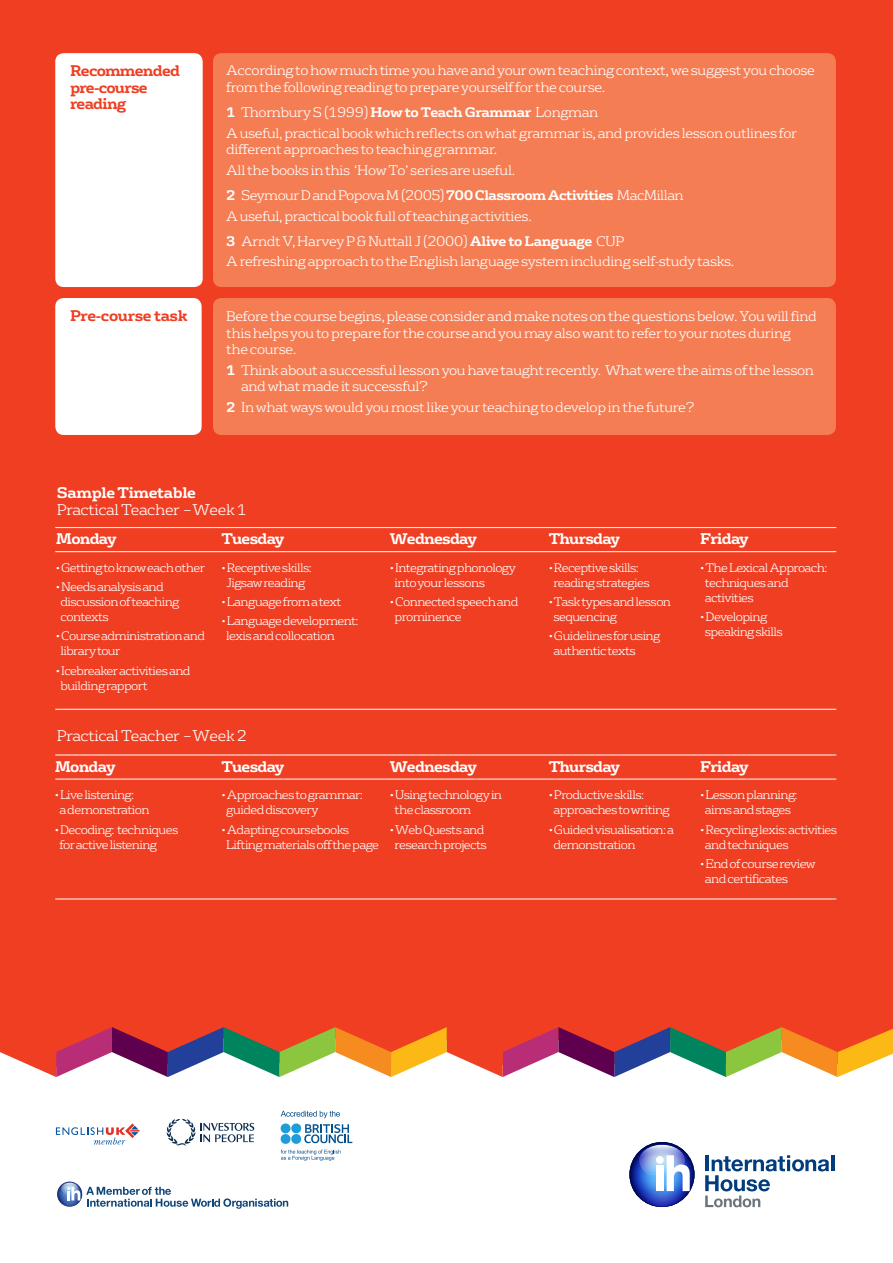
<style>
.page{position:relative;width:893px;height:1263px;background:#fff}
.page>*{position:absolute;margin:0;border:0;box-sizing:border-box;transform-origin:0 0}
.t1{font:700 15px "FS Rufus";letter-spacing:-.05em;color:#fff}
.t2{font:300 15px "FS Rufus";letter-spacing:-.025em;color:#fff}
.t3{font:700 15px/16.5px "FS Rufus";letter-spacing:-.05em;color:#ef3e22}
.t4{font:700 15px "FS Rufus";letter-spacing:-.025em;color:#fff}
.t5{font:700 15px "FS Rufus";letter-spacing:-.025em;color:#ef3e22}
.t6{font:300 13.5px/16.5px "FS Rufus";letter-spacing:-.025em;color:#fff}
.t7{font:300 12px/15px "FS Rufus";letter-spacing:-.05em;color:#fff}
.s1{font-weight:700}
</style>
<div class="page">
<div style="left:0;top:0;width:893px;height:1027px;background:#ef3e22"></div>
<svg style="left:0;top:1027px;width:893px;height:50px"></svg>
<svg style="left:56px;top:1123px;width:84px;height:22px"></svg>
<svg style="left:167px;top:1119px;width:87px;height:27px"></svg>
<svg style="left:281px;top:1111px;width:71px;height:33px"></svg>
<svg style="left:281px;top:1150px;width:60px;height:11px"></svg>
<svg style="left:57px;top:1182px;width:231px;height:27px"></svg>
<hr style="left:55px;top:527px;width:781px;height:1px;background:#fff">
<hr style="left:55px;top:755px;width:781px;height:1px;background:#fff">
<hr style="left:55px;top:551px;width:781px;height:1px;background:#fff">
<hr style="left:55px;top:709px;width:781px;height:1px;background:#fff">
<hr style="left:55px;top:899px;width:781px;height:1px;background:#fff">
<hr style="left:55px;top:779px;width:781px;height:1px;background:#fff">
<hr style="left:831px;top:1155px;width:3px;height:16px;background:#013d7d">
<svg style="left:629px;top:1142px;width:65px;height:65px"></svg>
<svg style="left:633px;top:1145px;width:59px;height:61px"></svg>
<svg style="left:705px;top:1155px;width:124px;height:52px"></svg>
<div style="left:55px;top:53px;width:148px;height:234px;background:#fff;border-radius:9px"></div>
<div style="left:55px;top:298px;width:147px;height:137px;background:#fff;border-radius:9px"></div>
<div style="left:213px;top:53px;width:623px;height:234px;background:#f47d54;border-radius:9px"></div>
<div style="left:213px;top:298px;width:623px;height:137px;background:#f47d54;border-radius:9px"></div>
<p class="t3" style="left:70px;top:62px;width:111px">Recommended pre-course reading</p>
<p class="t5" style="left:70px;top:303px;width:119px">Pre-course task</p>
<p class="t6" style="left:226px;top:61px;width:590px">According to how much time you have and your own teaching context, we suggest you choose from the following reading to prepare yourself for the course.</p>
<p class="t6" style="left:226px;top:101px;width:572px;line-height:20.7px"><span class="s1">1</span> Thornbury S (1999) <span class="s1">How to Teach Grammar</span> Longman<br>A useful, practical book which reflects on what grammar is, and provides lesson outlines for</p>
<p class="t6" style="left:226px;top:138px;width:290px;line-height:20.7px">different approaches to teaching grammar.<br>All the books in this ‘How To’ series are useful.</p>
<p class="t6" style="left:226px;top:184px;width:459px;line-height:20.7px"><span class="s1">2</span> Seymour D and Popova M (2005) <span class="s1">700 Classroom Activities</span> MacMillan<br>A useful, practical book full of teaching activities.</p>
<p class="t6" style="left:226px;top:229px;width:509px;line-height:20.7px"><span class="s1">3</span> Arndt V, Harvey P &amp; Nuttall J (2000) <span class="s1">Alive to Language</span> CUP<br>A refreshing approach to the English language system including self-study tasks.</p>
<p class="t6" style="left:226px;top:307px;width:592px">Before the course begins, please consider and make notes on the questions below. You will find this helps you to prepare for the course and you may also want to refer to your notes during<br>the course.</p>
<p class="t6" style="left:241px;top:361px;width:574px;text-indent:-15px"><span class="s1">1</span> Think about a successful lesson you have taught recently. What were the aims of the lesson and what made it successful?</p>
<p class="t6" style="left:226px;top:398px;width:470px"><span class="s1">2</span> In what ways would you most like your teaching to develop in the future?</p>
<p class="t4" style="left:57px;top:480px;width:141px">Sample Timetable</p>
<p class="t2" style="left:57px;top:498px;width:191px">Practical Teacher – Week 1</p>
<p class="t1" style="left:56px;top:526px;width:62px">Monday</p>
<p class="t7" style="left:56px;top:559px;width:151px">• Getting to know each other</p>
<p class="t7" style="left:60px;top:578px;width:120px;text-indent:-5px">• Needs analysis and discussion of teaching contexts</p>
<p class="t7" style="left:60px;top:628px;width:146px;text-indent:-5px">• Course administration and library tour</p>
<p class="t7" style="left:60px;top:662px;width:132px;text-indent:-5px">• Icebreaker activities and building rapport</p>
<p class="t1" style="left:222px;top:526px;width:64px">Tuesday</p>
<p class="t7" style="left:222px;top:559px;width:92px;text-align:center">• Receptive skills:<br>Jigsaw reading</p>
<p class="t7" style="left:222px;top:593px;width:121px">• Language from a text</p>
<p class="t7" style="left:226px;top:613px;width:134px;text-indent:-5px">• Language development: lexis and collocation</p>
<p class="t1" style="left:390px;top:526px;width:88px">Wednesday</p>
<p class="t7" style="left:395px;top:559px;width:123px;text-indent:-5px">• Integrating phonology into your lessons</p>
<p class="t7" style="left:395px;top:593px;width:125px;text-indent:-5px">• Connected speech and prominence</p>
<p class="t2" style="left:57px;top:723px;width:192px">Practical Teacher – Week 2</p>
<p class="t1" style="left:55px;top:753px;width:62px">Monday</p>
<p class="t7" style="left:59px;top:786px;width:92px;text-indent:-5px">• Live listening:<br>a demonstration</p>
<p class="t7" style="left:59px;top:821px;width:120px;text-indent:-5px">• Decoding: techniques for active listening</p>
<p class="t1" style="left:222px;top:753px;width:64px">Tuesday</p>
<p class="t7" style="left:226px;top:786px;width:138px;text-indent:-5px">• Approaches to grammar: guided discovery</p>
<p class="t7" style="left:226px;top:821px;width:154px;text-indent:-5px">• Adapting coursebooks<br>Lifting materials off the page</p>
<p class="t1" style="left:390px;top:753px;width:88px">Wednesday</p>
<p class="t7" style="left:395px;top:786px;width:109px;text-indent:-5px">• Using technology in the classroom</p>
<p class="t7" style="left:390px;top:821px;width:98px;text-align:center">• Web Quests and research projects</p>
<p class="t1" style="left:549px;top:526px;width:73px">Thursday</p>
<p class="t7" style="left:553px;top:559px;width:98px;text-indent:-5px">• Receptive skills: reading strategies</p>
<p class="t7" style="left:553px;top:593px;width:119px;text-indent:-5px">• Task types and lesson sequencing</p>
<p class="t7" style="left:553px;top:628px;width:108px;text-indent:-5px">• Guidelines for using authentic texts</p>
<p class="t1" style="left:700px;top:526px;width:50px">Friday</p>
<p class="t7" style="left:705px;top:559px;width:124px;text-indent:-5px">• The Lexical Approach: techniques and activities</p>
<p class="t7" style="left:705px;top:608px;width:79px;text-indent:-5px">• Developing speaking skills</p>
<p class="t1" style="left:549px;top:753px;width:73px">Thursday</p>
<p class="t7" style="left:553px;top:786px;width:118px;text-indent:-5px">• Productive skills: approaches to writing</p>
<p class="t7" style="left:553px;top:821px;width:122px;text-indent:-5px">• Guided visualisation: a demonstration</p>
<p class="t1" style="left:700px;top:753px;width:50px">Friday</p>
<p class="t7" style="left:700px;top:786px;width:99px;text-align:center">• Lesson planning: aims and stages</p>
<p class="t7" style="left:705px;top:821px;width:134px;text-indent:-5px">• Recycling lexis: activities and techniques</p>
<p class="t7" style="left:705px;top:855px;width:112px;text-indent:-5px">• End of course review and certificates</p>
</div>
